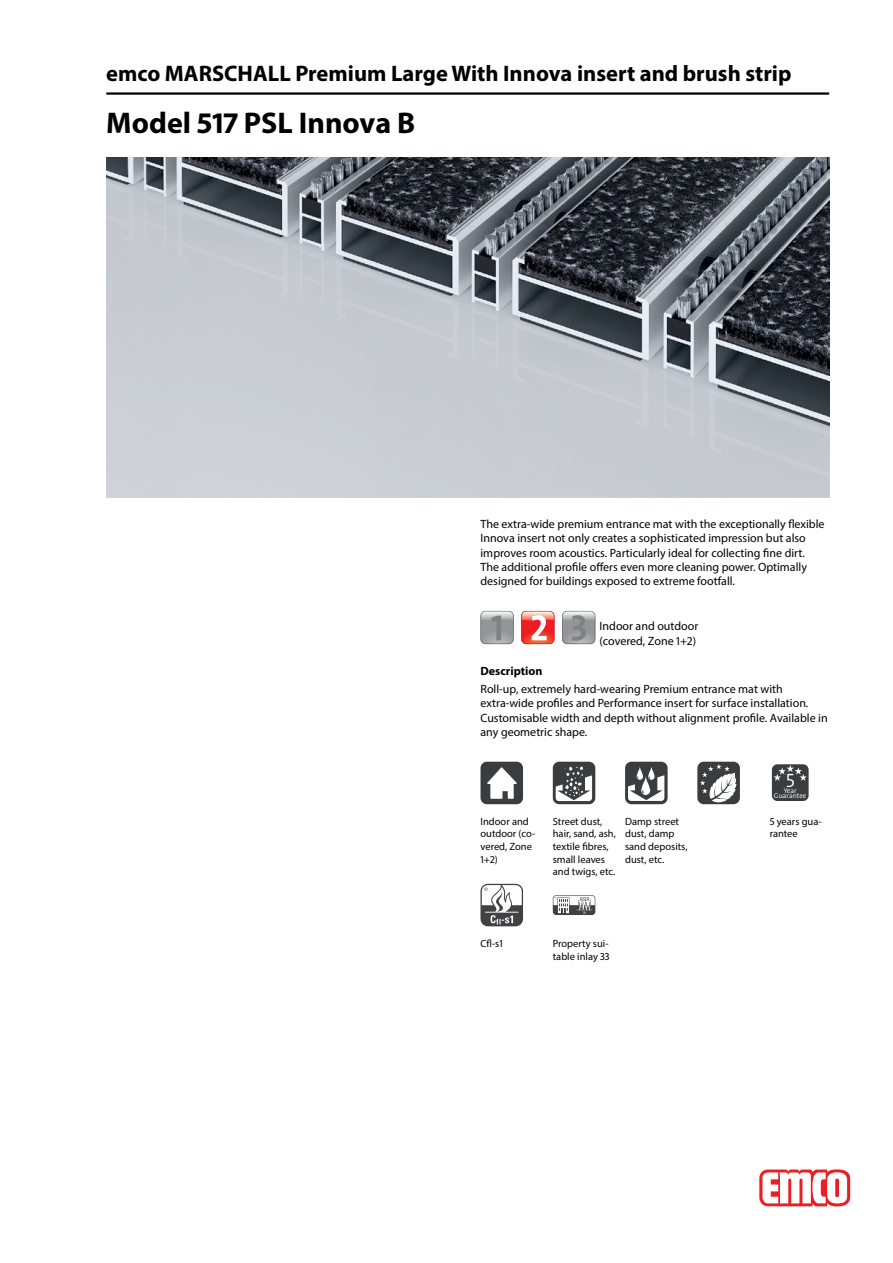
<style>
.page{position:relative;width:893px;height:1263px;background:#fff}
.page>*{position:absolute;margin:0;border:0;box-sizing:border-box;transform-origin:0 0}
.typ_bau{font:700 30px "Myriad Pro";color:#000}
.titel1_em_bau{font:700 22.5px "Myriad Pro";color:#000}
.BILDR{font:300 19.5px "The Sans Os F";color:#fff}
.Stoerer{font:12px/14.4px "Myriad Pro";color:#000}
.fliesstext_bau{font:12px/14.4px "Myriad Pro";color:#000}
.fliesstext_bold_bau{font:700 12px "Myriad Pro";color:#000}
.mouseovertext_bau{font:10.5px/12.6px "Myriad Pro";color:#000}
.BILDR-2{font:300 7.05px/5.2px "The Sans Os F";color:#fff;text-align:center}
</style>
<div class="page">
<img style="left:106px;top:157px;width:723px;height:340px">
<hr style="left:106px;top:92px;width:723px;height:3px;background:#000">
<svg style="left:759px;top:1169px;width:91px;height:37px"></svg>
<svg style="left:521px;top:611px;width:33px;height:33px"></svg>
<svg style="left:562px;top:611px;width:33px;height:33px"></svg>
<svg style="left:480px;top:611px;width:34px;height:33px"></svg>
<div style="left:480px;top:762px;width:43px;height:42px;background:#3a3d40;border-radius:6px"></div>
<svg style="left:487px;top:767px;width:30px;height:32px"></svg>
<div style="left:553px;top:762px;width:42px;height:42px;background:#3a3d40;border-radius:6px"></div>
<svg style="left:556px;top:766px;width:36px;height:35px"></svg>
<div style="left:625px;top:762px;width:43px;height:42px;background:#3a3d40;border-radius:6px"></div>
<svg style="left:628px;top:767px;width:36px;height:34px"></svg>
<div style="left:697px;top:762px;width:43px;height:42px;background:#3a3d40;border-radius:6px"></div>
<svg style="left:700px;top:764px;width:36px;height:38px"></svg>
<div style="left:772px;top:764px;width:37px;height:37px;background:#3a3d40;border-radius:5px"></div>
<svg style="left:773px;top:765px;width:34px;height:16px"></svg>
<svg style="left:480px;top:884px;width:43px;height:42px"></svg>
<svg style="left:553px;top:895px;width:42px;height:20px"></svg>
<p class="titel1_em_bau" style="left:106px;top:59px;width:687px">emco MARSCHALL Premium Large With Innova insert and brush strip</p>
<p class="typ_bau" style="left:106px;top:103px;width:311px">Model 517 PSL Innova B</p>
<p class="Stoerer" style="left:480px;top:516px;width:346px">The extra-wide premium entrance mat with the exceptionally flexible Innova insert not only creates a sophisticated impression but also improves room acoustics. Particularly ideal for collecting fine dirt.<br>The additional profile offers even more cleaning power. Optimally designed for buildings exposed to extreme footfall.</p>
<p class="fliesstext_bau" style="left:600px;top:619px;width:100px">Indoor and outdoor (covered, Zone 1+2)</p>
<p class="fliesstext_bold_bau" style="left:480px;top:663px;width:63px">Description</p>
<p class="fliesstext_bau" style="left:480px;top:681px;width:349px">Roll-up, extremely hard-wearing Premium entrance mat with extra-wide profiles and Performance insert for surface installation.<br>Customisable width and depth without alignment profile. Available in any geometric shape.</p>
<p class="mouseovertext_bau" style="left:480px;top:815px;width:56px">Indoor and outdoor (co&shy;vered, Zone<br>1+2)</p>
<p class="mouseovertext_bau" style="left:553px;top:815px;width:65px">Street dust, hair, sand, ash, textile fibres, small leaves and twigs, etc.</p>
<p class="mouseovertext_bau" style="left:625px;top:815px;width:64px">Damp street dust, damp sand deposits, dust, etc.</p>
<p class="mouseovertext_bau" style="left:480px;top:937px;width:24px">Cfl-s1</p>
<p class="mouseovertext_bau" style="left:553px;top:937px;width:58px">Property sui&shy;table inlay 33</p>
<p class="BILDR" style="left:786px;top:768px;width:10px">5</p>
<p class="BILDR-2" style="left:774px;top:788px;width:34px">Year<br>Guarantee</p>
<p class="mouseovertext_bau" style="left:770px;top:815px;width:53px">5 years gua&shy;rantee</p>
</div>
